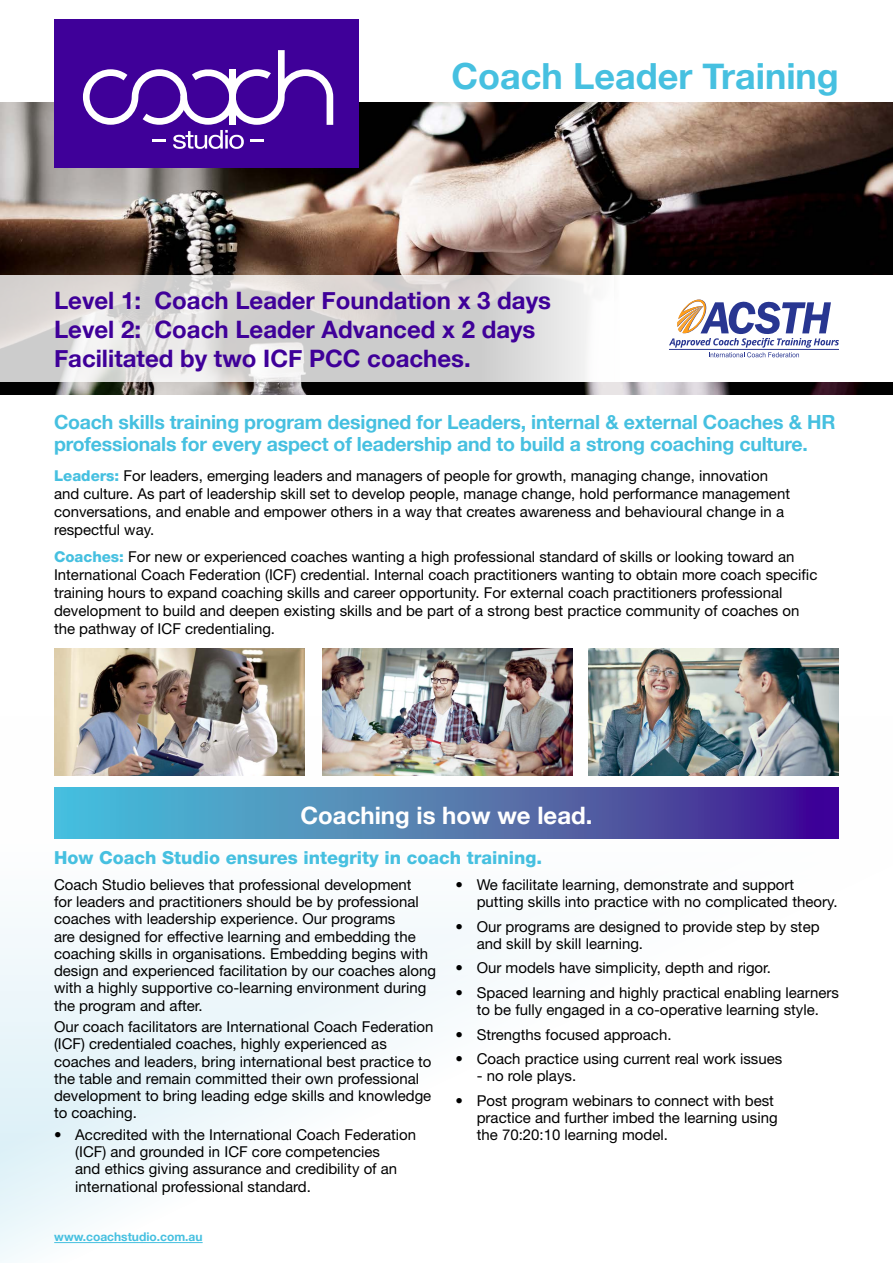
<style>
.page{position:relative;width:893px;height:1263px;background:#fff}
.page>*{position:absolute;margin:0;border:0;box-sizing:border-box;transform-origin:0 0}
.t1{font:700 36px "Helvetica Neue";color:#46c0e0}
.t2{font:700 24px/28.8px "Helvetica Neue";color:#3f0099}
.t3{font:700 24px "Helvetica Neue";color:#fff}
.t4{font:700 19.5px/22.5px "Helvetica Neue";letter-spacing:-.01em;color:#46c0e0}
.t5{font:800 18px "Helvetica Neue";color:#46c0e0}
.t6{font:15px/17.2px "Helvetica Neue";color:#000}
.t7{font:700 12px "Helvetica Neue";color:#46c0e0}
.s1{font-weight:800;color:#46c0e0}
</style>
<div class="page">
<div style="left:0;top:753px;width:893px;height:510px;background:linear-gradient(to right,#f0f8fb,#fff)"></div>
<img style="left:0;top:102px;width:893px;height:292px">
<div style="left:292px;top:275px;width:601px;height:107px;background:#fff"></div>
<div style="left:54px;top:19px;width:304px;height:149px;background:#3f0099"></div>
<svg style="left:0;top:275px;width:590px;height:107px;background:#dad8d8"></svg>
<svg style="left:54px;top:787px;width:785px;height:51px;background:#4d73b2"></svg>
<svg style="left:83px;top:50px;width:250px;height:99px"></svg>
<hr style="left:54px;top:1242px;width:149px;height:1px;background:#46c0e0">
<img style="left:54px;top:648px;width:250px;height:128px">
<img style="left:322px;top:648px;width:251px;height:128px">
<img style="left:588px;top:648px;width:251px;height:128px">
<svg style="left:669px;top:300px;width:170px;height:57px"></svg>
<h1 class="t1" style="left:452px;top:48px;width:389px">Coach Leader Training</h1>
<h2 class="t2" style="left:54px;top:287px;width:498px">Level 1: Coach Leader Foundation x 3 days<br>Level 2: Coach Leader Advanced x 2 days<br>Facilitated by two ICF PCC coaches.</h2>
<h3 class="t4" style="left:54px;top:411px;width:783px">Coach skills training program designed for Leaders, internal &amp; external Coaches &amp; HR professionals for every aspect of leadership and to build a strong coaching culture.</h3>
<p class="t6" style="left:54px;top:466px;width:738px;line-height:18px"><span class="s1">Leaders:</span> For leaders, emerging leaders and managers of people for growth, managing change, innovation and culture. As part of leadership skill set to develop people, manage change, hold performance management conversations, and enable and empower others in a way that creates awareness and behavioural change in a respectful way.</p>
<p class="t6" style="left:54px;top:547px;width:765px;line-height:18px"><span class="s1">Coaches:</span> For new or experienced coaches wanting a high professional standard of skills or looking toward an International Coach Federation (ICF) credential. Internal coach practitioners wanting to obtain more coach specific training hours to expand coaching skills and career opportunity. For external coach practitioners professional development to build and deepen existing skills and be part of a strong best practice community of coaches on the pathway of ICF credentialing.</p>
<h2 class="t3" style="left:301px;top:797px;width:293px">Coaching is how we lead.</h2>
<p class="t5" style="left:54px;top:847px;width:490px">How Coach Studio ensures integrity in coach training.</p>
<p class="t6" style="left:54px;top:876px;width:383px">Coach Studio believes that professional development<br>for leaders and practitioners should be by professional coaches with leadership experience. Our programs<br>are designed for effective learning and embedding the coaching skills in organisations. Embedding begins with design and experienced facilitation by our coaches along with a highly supportive co-learning environment during the program and after.</p>
<p class="t6" style="left:54px;top:1018px;width:381px">Our coach facilitators are International Coach Federation (ICF) credentialed coaches, highly experienced as coaches and leaders, bring international best practice to the table and remain committed their own professional development to bring leading edge skills and knowledge to coaching.</p>
<p class="t6" style="left:75px;top:1126px;width:342px;text-indent:-21px">• Accredited with the International Coach Federation (ICF) and grounded in ICF core competencies<br>and ethics giving assurance and credibility of an international professional standard.</p>
<p class="t6" style="left:477px;top:876px;width:362px;text-indent:-21px">• We facilitate learning, demonstrate and support putting skills into practice with no complicated theory.</p>
<p class="t6" style="left:477px;top:917px;width:344px;text-indent:-21px">• Our programs are designed to provide step by step and skill by skill learning.</p>
<p class="t6" style="left:455px;top:959px;width:317px">• Our models have simplicity, depth and rigor.</p>
<p class="t6" style="left:455px;top:983px;width:385px;text-align:center">• Spaced learning and highly practical enabling learners to be fully engaged in a co-operative learning style.</p>
<p class="t6" style="left:455px;top:1025px;width:218px">• Strengths focused approach.</p>
<p class="t6" style="left:455px;top:1050px;width:328px">• Coach practice using current real work issues</p>
<p class="t6" style="left:477px;top:1067px;width:101px">- no role plays.</p>
<p class="t6" style="left:477px;top:1091px;width:302px;text-indent:-21px">• Post program webinars to connect with best practice and further imbed the learning using the 70:20:10 learning model.</p>
<p class="t7" style="left:54px;top:1228px;width:150px">www.coachstudio.com.au</p>
</div>
